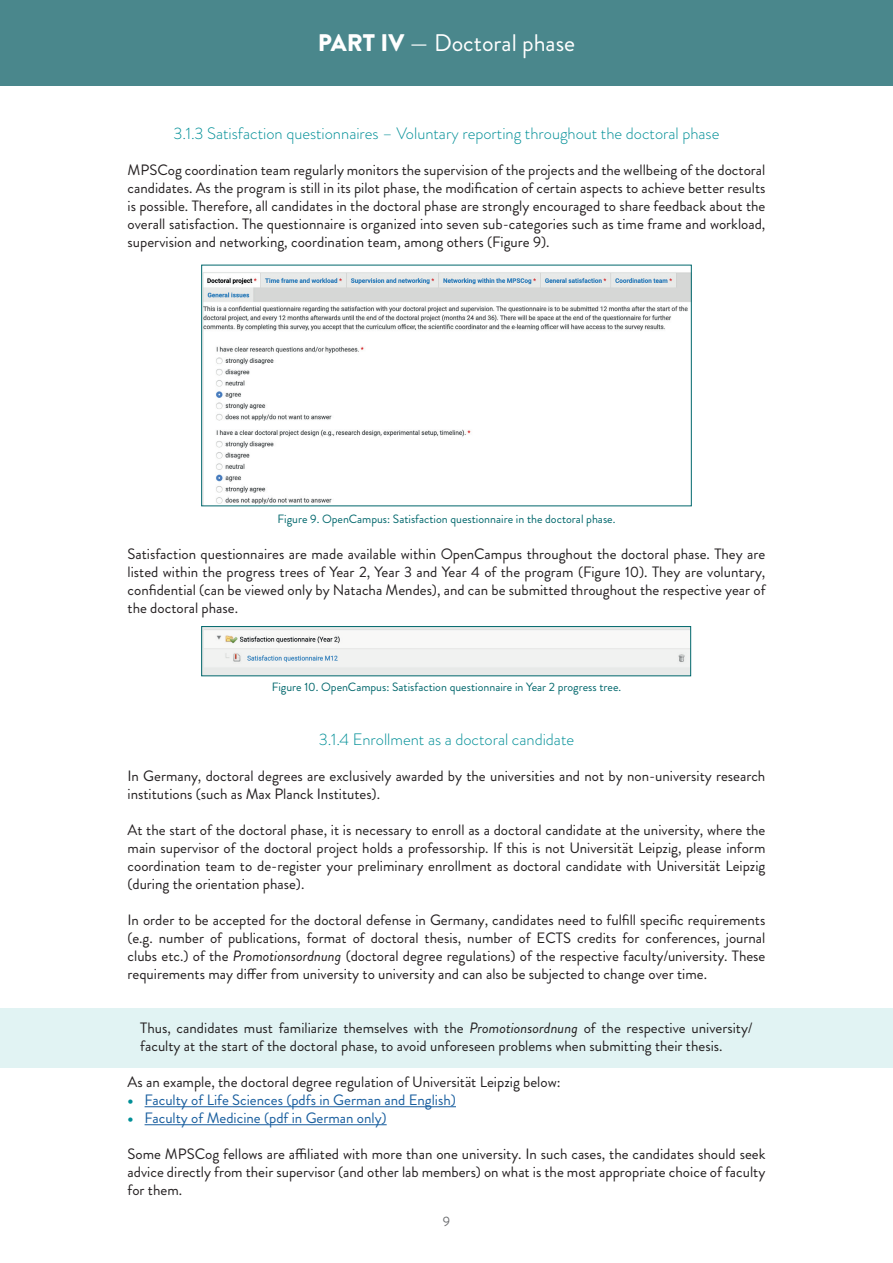
<style>
.page{position:relative;width:893px;height:1263px;background:#fff}
.page>*{position:absolute;margin:0;border:0;box-sizing:border-box;transform-origin:0 0}
.t1{font:24px "Brandon Grotesque";color:#fff}
.t2{font:300 16.5px "Brandon Grotesque";color:#008f97}
.t3{font:15px/18px "Brandon Grotesque";color:#231f20;text-align:justify}
.t4{font:15px "Brandon Grotesque";color:#175d9e}
.t5{font:13.5px "Brandon Grotesque";color:#6c6d70}
.t6{font:12px "Brandon Grotesque";color:#00676c}
.s1{font-weight:900}
.s2{font-style:italic}
.s3{font-weight:900;color:#008f97}
</style>
<div class="page">
<div style="left:0;top:0;width:893px;height:85px;background:#4a878c"></div>
<div style="left:0;top:1008px;width:893px;height:59px;background:#e1f3f3"></div>
<hr style="left:145px;top:1106px;width:311px;height:1px;background:#175d9e">
<hr style="left:145px;top:1124px;width:242px;height:1px;background:#175d9e">
<img style="left:203px;top:272px;width:487px;height:232px">
<div style="left:201px;top:265px;width:491px;height:241px;border:1px solid #00676c"></div>
<img style="left:203px;top:628px;width:486px;height:46px">
<div style="left:201px;top:626px;width:490px;height:50px;border:1px solid #00676c"></div>
<h1 class="t1" style="left:318px;top:26px;width:259px"><span class="s1">PART IV</span> — Doctoral phase</h1>
<p class="t2" style="left:174px;top:122px;width:547px">3.1.3 Satisfaction questionnaires – Voluntary reporting throughout the doctoral phase</p>
<p class="t3" style="left:128px;top:161px;width:639px">MPSCog coordination team regularly monitors the supervision of the projects and the wellbeing of the doctoral candidates. As the program is still in its pilot phase, the modification of certain aspects to achieve better results is possible. Therefore, all candidates in the doctoral phase are strongly encouraged to share feedback about the overall satisfaction. The questionnaire is organized into seven sub-categories such as time frame and workload, supervision and networking, coordination team, among others (Figure 9).</p>
<p class="t6" style="left:277px;top:511px;width:339px">Figure 9. OpenCampus: Satisfaction questionnaire in the doctoral phase.</p>
<p class="t3" style="left:128px;top:545px;width:639px">Satisfaction questionnaires are made available within OpenCampus throughout the doctoral phase. They are listed within the progress trees of Year 2, Year 3 and Year 4 of the program (Figure 10). They are voluntary, confidential (can be viewed only by Natacha Mendes), and can be submitted throughout the respective year of the doctoral phase.</p>
<p class="t6" style="left:272px;top:679px;width:351px">Figure 10. OpenCampus: Satisfaction questionnaire in Year 2 progress tree.</p>
<p class="t2" style="left:319px;top:728px;width:257px">3.1.4 Enrollment as a doctoral candidate</p>
<p class="t3" style="left:128px;top:767px;width:639px">In Germany, doctoral degrees are exclusively awarded by the universities and not by non-university research institutions (such as Max Planck Institutes).</p>
<p class="t3" style="left:128px;top:821px;width:639px">At the start of the doctoral phase, it is necessary to enroll as a doctoral candidate at the university, where the main supervisor of the doctoral project holds a professorship. If this is not Universität Leipzig, please inform coordination team to de-register your preliminary enrollment as doctoral candidate with Universität Leipzig (during the orientation phase).</p>
<p class="t3" style="left:128px;top:911px;width:639px">In order to be accepted for the doctoral defense in Germany, candidates need to fulfill specific requirements (e.g. number of publications, format of doctoral thesis, number of ECTS credits for conferences, journal clubs etc.) of the <span class="s2">Promotionsordnung</span> (doctoral degree regulations) of the respective faculty/university. These requirements may differ from university to university and can also be subjected to change over time.</p>
<p class="t3" style="left:140px;top:1019px;width:614px">Thus, candidates must familiarize themselves with the <span class="s2">Promotionsordnung</span> of the respective university/ faculty at the start of the doctoral phase, to avoid unforeseen problems when submitting their thesis.</p>
<p class="t3" style="left:128px;top:1073px;width:435px">As an example, the doctoral degree regulation of Universität Leipzig below:</p>
<p class="t4" style="left:128px;top:1090px;width:330px"><span class="s3">•</span> Faculty of Life Sciences (pdfs in German and English)</p>
<p class="t4" style="left:128px;top:1108px;width:261px"><span class="s3">•</span> Faculty of Medicine (pdf in German only)</p>
<p class="t3" style="left:128px;top:1145px;width:639px">Some MPSCog fellows are affiliated with more than one university. In such cases, the candidates should seek advice directly from their supervisor (and other lab members) on what is the most appropriate choice of faculty for them.</p>
<p class="t5" style="left:443px;top:1212px;width:9px">9</p>
</div>
